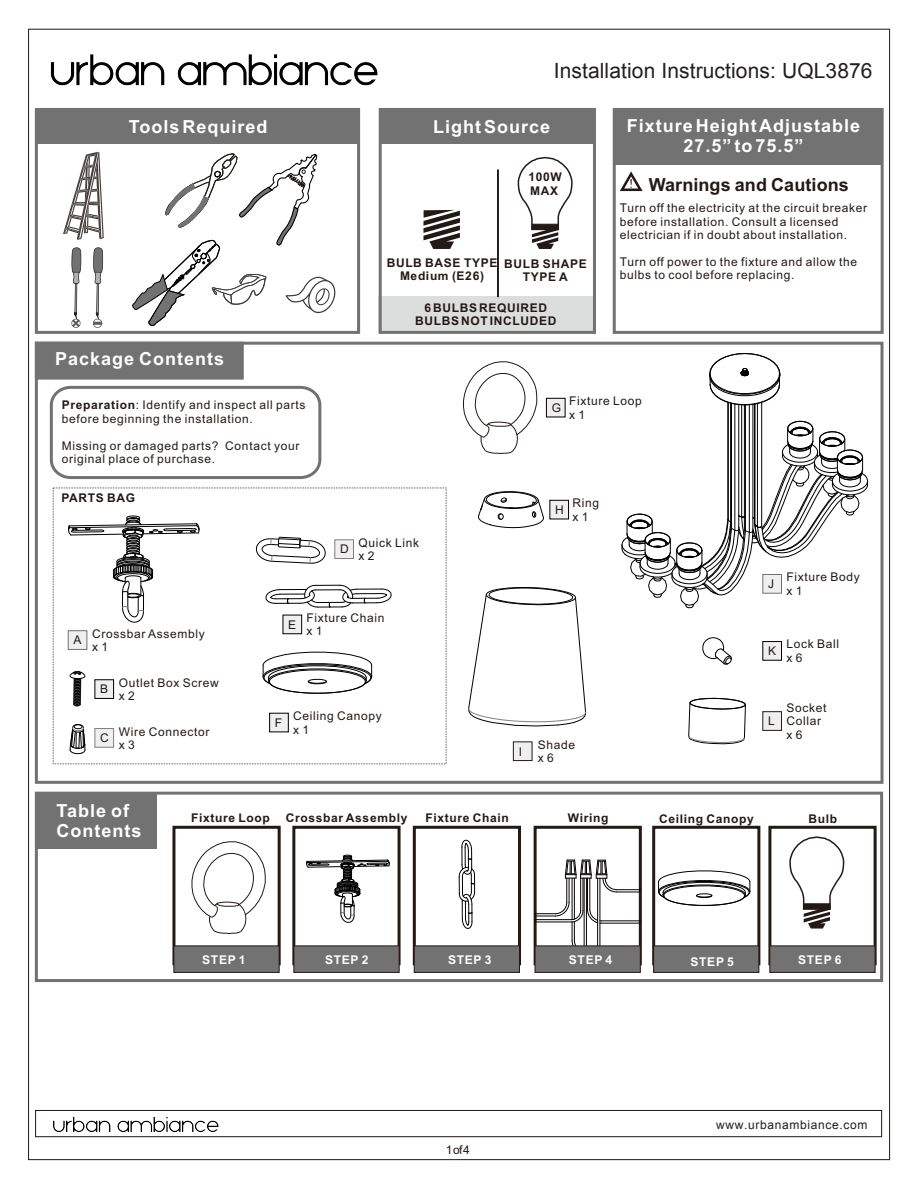
<style>
.page{position:relative;width:918px;height:1188px;background:#fff}
.page>*{position:absolute;margin:0;border:0;box-sizing:border-box;transform-origin:0 0}
.t1{font:21px "Arial";letter-spacing:.005em;color:#231f20}
.t2{font:700 18px/20.1px "Arial";letter-spacing:.055em;color:#fff}
.t3{font:700 18px "Arial";letter-spacing:.005em;color:#231916}
.t4{font:12px/13.4px "Arial";letter-spacing:.055em;color:#231916}
.t5{font:700 12px/13.4px "Arial";letter-spacing:.055em;color:#231916;text-align:center}
.t6{font:700 12px "Arial";letter-spacing:.055em;color:#fff}
.t7{font:12px "Arial";letter-spacing:.055em;color:#221e1f}
.s1{font-style:inherit}
.s2{font-weight:700}
</style>
<div class="page">
<div style="left:35px;top:1110px;width:847px;height:27px;border:1px solid #231916"></div>
<div style="left:35px;top:108px;width:325px;height:226px;border:3px solid #727272"></div>
<div style="left:36px;top:109px;width:323px;height:35px;background:#727272"></div>
<svg style="left:63px;top:152px;width:41px;height:88px"></svg>
<svg style="left:71px;top:247px;width:10px;height:81px"></svg>
<svg style="left:93px;top:247px;width:10px;height:81px"></svg>
<div style="left:613px;top:108px;width:271px;height:226px;border:3px solid #727272"></div>
<div style="left:614px;top:109px;width:268px;height:56px;background:#727272"></div>
<svg style="left:620px;top:171px;width:23px;height:20px"></svg>
<div style="left:35px;top:342px;width:209px;height:38px;background:#727272;border:3px solid #727272"></div>
<div style="left:68px;top:630px;width:19px;height:20px;background:#efeff0;border:1px solid #727272"></div>
<div style="left:35px;top:342px;width:849px;height:442px;border:3px solid #727272"></div>
<div style="left:36px;top:793px;width:121px;height:56px;background:#727272"></div>
<div style="left:35px;top:792px;width:848px;height:190px;border:3px solid #727272"></div>
<div style="left:292px;top:826px;width:109px;height:139px;border:3px solid #231916"></div>
<div style="left:413px;top:826px;width:108px;height:139px;border:3px solid #231916"></div>
<div style="left:652px;top:826px;width:108px;height:139px;border:3px solid #231916"></div>
<div style="left:294px;top:946px;width:105px;height:27px;background:#727272;border:1px solid #231916"></div>
<div style="left:414px;top:946px;width:106px;height:27px;background:#727272;border:1px solid #231916"></div>
<div style="left:653px;top:946px;width:106px;height:27px;background:#727272;border:1px solid #231916"></div>
<div style="left:768px;top:826px;width:109px;height:139px;border:3px solid #231916"></div>
<div style="left:770px;top:946px;width:105px;height:27px;background:#727272;border:1px solid #231916"></div>
<svg style="left:68px;top:515px;width:132px;height:108px"></svg>
<svg style="left:265px;top:584px;width:127px;height:24px"></svg>
<div style="left:283px;top:615px;width:19px;height:19px;background:#efeff0;border:1px solid #000"></div>
<div style="left:269px;top:713px;width:20px;height:19px;background:#efeff0;border:1px solid #000"></div>
<svg style="left:256px;top:536px;width:70px;height:28px"></svg>
<div style="left:334px;top:539px;width:20px;height:20px;background:#efeff0;border:1px solid #808080"></div>
<div style="left:50px;top:386px;width:271px;height:93px;border:3px solid #727272;border-radius:18px"></div>
<svg style="left:306px;top:854px;width:84px;height:69px"></svg>
<div style="left:534px;top:826px;width:108px;height:139px;border:3px solid #231916"></div>
<svg style="left:535px;top:859px;width:105px;height:87px"></svg>
<div style="left:535px;top:946px;width:105px;height:27px;background:#727272;border:1px solid #231916"></div>
<svg style="left:458px;top:839px;width:18px;height:90px"></svg>
<div style="left:546px;top:398px;width:20px;height:19px;background:#efeff0;border:1px solid #000"></div>
<svg style="left:132px;top:153px;width:204px;height:174px"></svg>
<svg style="left:69px;top:671px;width:17px;height:36px"></svg>
<div style="left:95px;top:679px;width:19px;height:20px;background:#efeff0;border:1px solid #000"></div>
<svg style="left:69px;top:724px;width:17px;height:30px"></svg>
<div style="left:95px;top:728px;width:19px;height:20px;background:#efeff0;border:1px solid #808080"></div>
<div style="left:378px;top:296px;width:215px;height:36px;background:#dcdddd"></div>
<div style="left:379px;top:108px;width:217px;height:226px;border:3px solid #727272"></div>
<div style="left:380px;top:109px;width:214px;height:35px;background:#727272"></div>
<div style="left:497px;top:170px;width:2px;height:127px;background:#231916;border:1px solid #231916"></div>
<svg style="left:423px;top:210px;width:37px;height:39px"></svg>
<svg style="left:517px;top:156px;width:56px;height:93px"></svg>
<svg style="left:532px;top:224px;width:26px;height:6px"></svg>
<svg style="left:463px;top:361px;width:75px;height:93px"></svg>
<div style="left:513px;top:741px;width:19px;height:20px;background:#efeff0;border:1px solid #231916"></div>
<div style="left:762px;top:711px;width:20px;height:20px;background:#efeff0;border:1px solid #231916"></div>
<svg style="left:789px;top:836px;width:56px;height:93px"></svg>
<div style="left:804px;top:904px;width:26px;height:5px;background:#231916"></div>
<div style="left:172px;top:826px;width:109px;height:139px;border:3px solid #231916"></div>
<div style="left:174px;top:946px;width:105px;height:27px;background:#727272;border:1px solid #231916"></div>
<svg style="left:191px;top:841px;width:75px;height:93px"></svg>
<svg style="left:688px;top:697px;width:58px;height:48px"></svg>
<svg style="left:468px;top:587px;width:118px;height:140px"></svg>
<svg style="left:262px;top:651px;width:111px;height:43px"></svg>
<svg style="left:655px;top:869px;width:96px;height:39px"></svg>
<hr style="left:734px;top:404px;width:1px;height:126px;background:#000">
<hr style="left:731px;top:403px;width:1px;height:125px;background:#000">
<hr style="left:738px;top:405px;width:1px;height:124px;background:#000">
<hr style="left:757px;top:404px;width:1px;height:123px;background:#000">
<hr style="left:755px;top:404px;width:1px;height:121px;background:#000">
<hr style="left:761px;top:402px;width:1px;height:124px;background:#000">
<hr style="left:754px;top:404px;width:1px;height:120px;background:#000">
<hr style="left:741px;top:405px;width:1px;height:112px;background:#000">
<hr style="left:730px;top:403px;width:1px;height:119px;background:#000">
<hr style="left:728px;top:403px;width:1px;height:117px;background:#000">
<hr style="left:727px;top:402px;width:1px;height:117px;background:#000">
<hr style="left:749px;top:405px;width:1px;height:127px;background:#000">
<hr style="left:745px;top:405px;width:1px;height:126px;background:#000">
<hr style="left:752px;top:404px;width:1px;height:127px;background:#000">
<hr style="left:744px;top:405px;width:1px;height:125px;background:#000">
<svg style="left:621px;top:420px;width:247px;height:189px"></svg>
<svg style="left:709px;top:353px;width:72px;height:53px"></svg>
<svg style="left:478px;top:491px;width:66px;height:37px"></svg>
<svg style="left:702px;top:637px;width:30px;height:28px"></svg>
<div style="left:549px;top:500px;width:20px;height:19px;background:#efeff0;border:1px solid #000"></div>
<div style="left:762px;top:641px;width:20px;height:20px;background:#efeff0;border:1px solid #000"></div>
<img style="left:50px;top:54px;width:328px;height:32px">
<img style="left:49px;top:1116px;width:172px;height:20px">
<h1 class="t1" style="left:554px;top:57px;width:320px">Installation Instructions: <span class="s1">UQL3876</span></h1>
<h2 class="t2" style="left:129px;top:118px;width:140px">Tools Required</h2>
<h2 class="t2" style="left:433px;top:118px;width:118px">Light Source</h2>
<h2 class="t2" style="left:627px;top:117px;width:235px;text-align:center">Fixture Height Adjustable<br>27.5” to 75.5”</h2>
<p class="t5" style="left:528px;top:171px;width:35px;text-align:left">100W<br>MAX</p>
<p class="t5" style="left:387px;top:257px;width:112px">BULB BASE TYPE<br>Medium (E26)</p>
<p class="t5" style="left:504px;top:258px;width:84px">BULB SHAPE<br>TYPE A</p>
<h2 class="t3" style="left:649px;top:178px;width:202px">Warnings and Cautions</h2>
<p class="t4" style="left:620px;top:202px;width:249px">Turn off the electricity at the circuit breaker before installation. Consult a licensed electrician if in doubt about installation.</p>
<p class="t4" style="left:620px;top:256px;width:239px">Turn off power to the fixture and allow the bulbs to cool before replacing.</p>
<p class="t5" style="left:415px;top:302px;width:143px">6 BULBS REQUIRED<br>BULBS NOT INCLUDED</p>
<h2 class="t2" style="left:55px;top:351px;width:171px">Package Contents</h2>
<p class="t4" style="left:62px;top:400px;width:245px"><span class="s2">Preparation</span>: Identify and inspect all parts before beginning the installation.</p>
<p class="t4" style="left:62px;top:440px;width:239px">Missing or damaged parts? Contact your original place of purchase.</p>
<p class="t4" style="left:552px;top:402px;width:11px">G</p>
<p class="t4" style="left:569px;top:395px;width:74px">Fixture Loop x 1</p>
<p class="t5" style="left:61px;top:492px;width:75px">PARTS BAG</p>
<p class="t4" style="left:555px;top:504px;width:10px">H</p>
<p class="t4" style="left:573px;top:497px;width:28px">Ring x 1</p>
<p class="t4" style="left:340px;top:544px;width:10px">D</p>
<p class="t4" style="left:358px;top:537px;width:62px">Quick Link x 2</p>
<p class="t4" style="left:768px;top:578px;width:7px">J</p>
<p class="t4" style="left:786px;top:572px;width:75px">Fixture Body x 1</p>
<p class="t4" style="left:74px;top:635px;width:10px">A</p>
<p class="t4" style="left:92px;top:628px;width:114px">Crossbar Assembly x 1</p>
<p class="t4" style="left:100px;top:684px;width:10px">B</p>
<p class="t4" style="left:119px;top:677px;width:102px">Outlet Box Screw x 2</p>
<p class="t4" style="left:100px;top:732px;width:10px">C</p>
<p class="t4" style="left:119px;top:726px;width:92px">Wire Connector x 3</p>
<p class="t4" style="left:288px;top:619px;width:10px">E</p>
<p class="t4" style="left:307px;top:612px;width:80px">Fixture Chain x 1</p>
<p class="t4" style="left:275px;top:717px;width:9px">F</p>
<p class="t4" style="left:293px;top:710px;width:90px">Ceiling Canopy x 1</p>
<p class="t4" style="left:519px;top:746px;width:5px">I</p>
<p class="t4" style="left:538px;top:739px;width:39px">Shade x 6</p>
<p class="t4" style="left:768px;top:645px;width:10px">K</p>
<p class="t4" style="left:786px;top:639px;width:54px">Lock Ball x 6</p>
<p class="t4" style="left:768px;top:716px;width:8px">L</p>
<p class="t4" style="left:786px;top:702px;width:42px">Socket<br>Collar x 6</p>
<h2 class="t2" style="left:56px;top:802px;width:86px">Table of<br>Contents</h2>
<p class="t5" style="left:191px;top:812px;width:80px">Fixture Loop</p>
<p class="t5" style="left:286px;top:812px;width:123px">Crossbar Assembly</p>
<p class="t5" style="left:426px;top:812px;width:85px">Fixture Chain</p>
<p class="t5" style="left:659px;top:813px;width:96px">Ceiling Canopy</p>
<p class="t5" style="left:808px;top:813px;width:30px">Bulb</p>
<p class="t5" style="left:568px;top:812px;width:42px">Wiring</p>
<p class="t6" style="left:202px;top:955px;width:45px">STEP 1</p>
<p class="t6" style="left:325px;top:955px;width:45px">STEP 2</p>
<p class="t6" style="left:448px;top:955px;width:45px">STEP 3</p>
<p class="t6" style="left:691px;top:958px;width:45px">STEP 5</p>
<p class="t6" style="left:798px;top:955px;width:45px">STEP 6</p>
<p class="t6" style="left:569px;top:955px;width:45px">STEP 4</p>
<p class="t4" style="left:446px;top:1144px;width:25px">1 of 4</p>
<p class="t7" style="left:716px;top:1117px;width:153px">www.urbanambiance.com</p>
</div>
